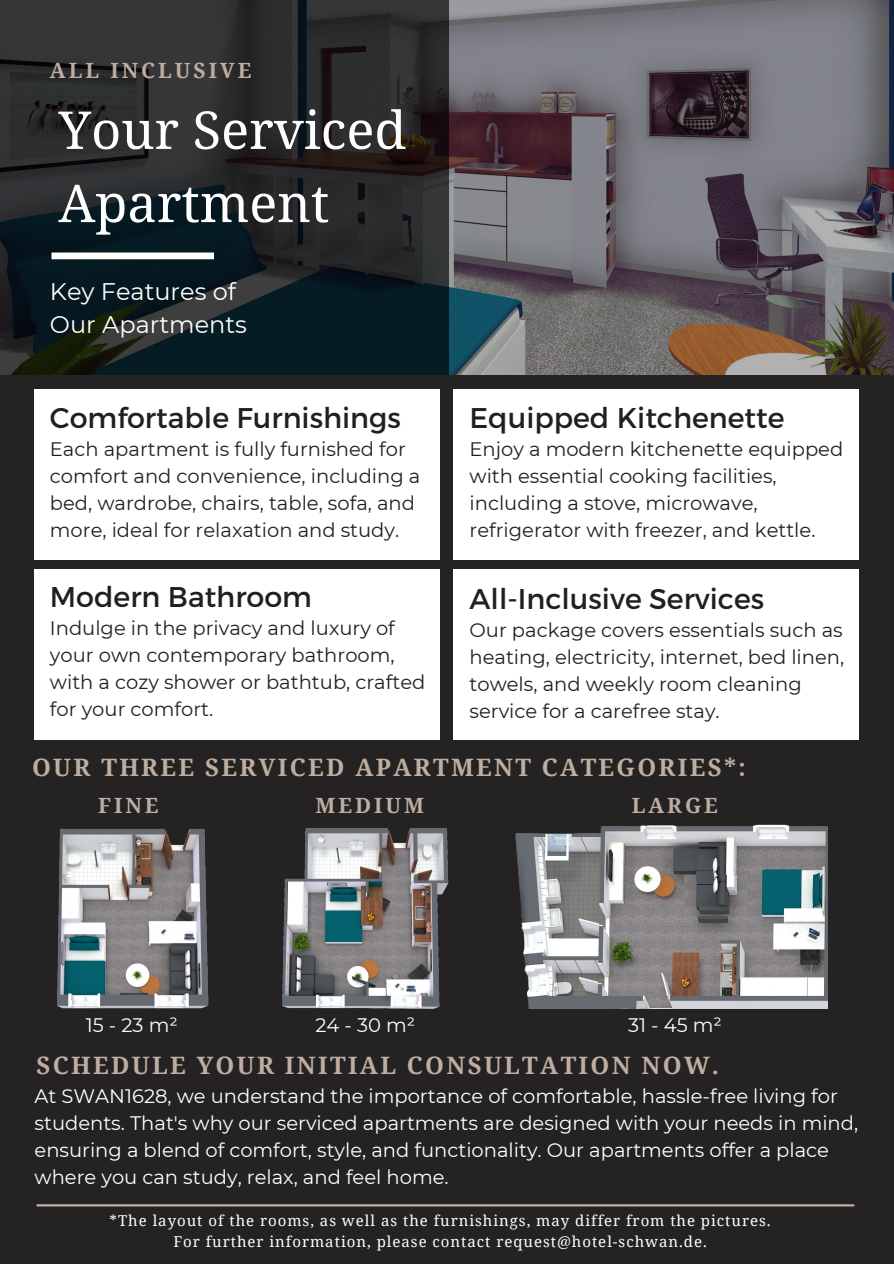
<style>
.page{position:relative;width:894px;height:1264px;background:#fff}
.page>*{position:absolute;margin:0;border:0;box-sizing:border-box;transform-origin:0 0}
.t1{font:52.2px/73.2px "Noto Serif";color:#fff}
.t2{font:28.5px "Montserrat";color:#231f20}
.t3{font:28.5px "Montserrat";letter-spacing:.035em;color:#231f20}
.t4{font:700 24px "Noto Serif";letter-spacing:.095em;color:#beada0}
.t5{font:24px/32.7px "Montserrat";color:#fff}
.t6{font:700 21px "Noto Serif";letter-spacing:.14em;color:#beada0}
.t7{font:19.5px/27px "Montserrat";color:#231f20}
.t8{font:19.5px/27px "Montserrat";color:#fff}
.t9{font:15px/20.2px "Noto Serif";letter-spacing:.065em;color:#fff;text-align:center}
</style>
<div class="page">
<div style="left:0;top:0;width:893px;height:1263px;background:#242222"></div>
<img style="left:0;top:0;width:893px;height:375px">
<svg style="left:0;top:0;width:448px;height:374px"></svg>
<div style="left:34px;top:389px;width:406px;height:170px;background:#fff"></div>
<div style="left:51px;top:252px;width:163px;height:7px;background:#fff"></div>
<img style="left:282px;top:828px;width:167px;height:181px">
<div style="left:453px;top:389px;width:405px;height:170px;background:#fff"></div>
<div style="left:34px;top:569px;width:406px;height:170px;background:#fff"></div>
<div style="left:453px;top:569px;width:405px;height:170px;background:#fff"></div>
<img style="left:57px;top:828px;width:152px;height:181px">
<img style="left:515px;top:824px;width:312px;height:184px">
<img style="left:684px;top:875px;width:61px;height:40px">
<hr style="left:37px;top:1204px;width:816px;height:2px;background:#beada0">
<p class="t6" style="left:50px;top:56px;width:203px">ALL INCLUSIVE</p>
<h1 class="t1" style="left:58px;top:92px;width:349px">Your Serviced<br>Apartment</h1>
<p class="t5" style="left:50px;top:275px;width:198px">Key Features of<br>Our Apartments</p>
<h2 class="t2" style="left:50px;top:399px;width:352px">Comfortable Furnishings</h2>
<p class="t7" style="left:50px;top:435px;width:372px">Each apartment is fully furnished for comfort and convenience, including a bed, wardrobe, chairs, table, sofa, and more, ideal for relaxation and study.</p>
<h2 class="t2" style="left:50px;top:578px;width:263px">Modern Bathroom</h2>
<p class="t7" style="left:50px;top:614px;width:377px">Indulge in the privacy and luxury of your own contemporary bathroom, with a cozy shower or bathtub, crafted for your comfort.</p>
<h2 class="t3" style="left:44px;top:640px;width:373px">Comfortable Furnishings</h2>
<h2 class="t2" style="left:469px;top:399px;width:316px">Equipped Kitchenette</h2>
<p class="t7" style="left:469px;top:435px;width:375px">Enjoy a modern kitchenette equipped with essential cooking facilities, including a stove, microwave, refrigerator with freezer, and kettle.</p>
<h2 class="t2" style="left:469px;top:580px;width:296px">All-Inclusive Services</h2>
<p class="t7" style="left:469px;top:616px;width:376px">Our package covers essentials such as heating, electricity, internet, bed linen, towels, and weekly room cleaning service for a carefree stay.</p>
<p class="t4" style="left:32px;top:750px;width:715px">OUR THREE SERVICED APARTMENT CATEGORIES*:</p>
<p class="t6" style="left:98px;top:790px;width:62px">FINE</p>
<p class="t6" style="left:315px;top:790px;width:110px">MEDIUM</p>
<p class="t6" style="left:631px;top:790px;width:87px">LARGE</p>
<p class="t8" style="left:86px;top:1011px;width:93px">15 - 23 m²</p>
<p class="t8" style="left:315px;top:1011px;width:101px">24 - 30 m²</p>
<p class="t8" style="left:628px;top:1011px;width:95px">31 - 45 m²</p>
<p class="t4" style="left:36px;top:1048px;width:683px">SCHEDULE YOUR INITIAL CONSULTATION NOW.</p>
<p class="t8" style="left:35px;top:1082px;width:824px">At SWAN1628, we understand the importance of comfortable, hassle-free living for students. That's why our serviced apartments are designed with your needs in mind, ensuring a blend of comfort, style, and functionality. Our apartments offer a place where you can study, relax, and feel home.</p>
<p class="t9" style="left:110px;top:1210px;width:662px">*The layout of the rooms, as well as the furnishings, may differ from the pictures.<br>For further information, please contact request@hotel-schwan.de.</p>
</div>
